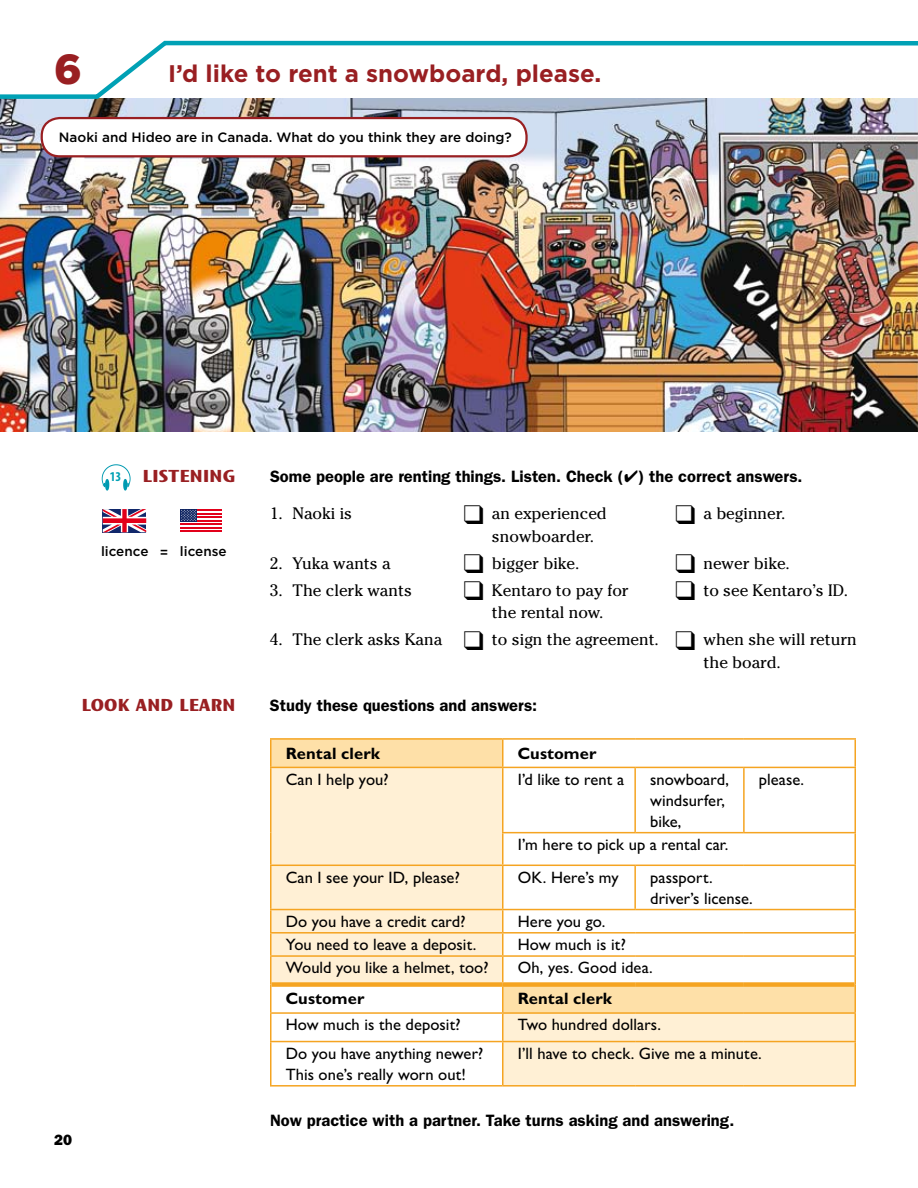
<style>
.page{position:relative;width:918px;height:1188px;background:#fff}
.page>*{position:absolute;margin:0;border:0;box-sizing:border-box;transform-origin:0 0}
.t1{font:900 42px "Gotham";color:#991f22}
.t2{font:700 24px "Gotham";color:#991f22}
.t3{font:500 16.5px/21px "Gill Sans MT Std";color:#000}
.t4{font:16.5px/22.5px "Cheltenham Std";color:#000}
.t5{font:600 16.5px "ITC Franklin Gothic Std";color:#000}
.t6{font:700 16.5px "Gill Sans MT Std";letter-spacing:.005em;color:#000}
.t7{font:900 16.5px "Mosquito Std";letter-spacing:.02em;color:#991f22}
.t8{font:15px "ITC Franklin Gothic Std Hvy";color:#000}
.t9{font:500 13.5px "Gotham";color:#000}
.t10{font:700 condensed 13.5px "Myriad Pro";color:#00a1b5}
</style>
<div class="page">
<img style="left:0;top:101px;width:918px;height:331px">
<div style="left:271px;top:739px;width:232px;height:28px;background:#fee0a8"></div>
<div style="left:272px;top:768px;width:230px;height:214px;background:#fff0d5"></div>
<div style="left:503px;top:985px;width:352px;height:28px;background:#fee0a8"></div>
<div style="left:504px;top:1014px;width:350px;height:71px;background:#fff0d5"></div>
<hr style="left:270px;top:738px;width:233px;height:2px;background:#f5a421">
<hr style="left:270px;top:740px;width:2px;height:27px;background:#f5a421">
<hr style="left:270px;top:767px;width:233px;height:1px;background:#f5a421">
<hr style="left:270px;top:768px;width:2px;height:65px;background:#f5a421">
<hr style="left:270px;top:833px;width:2px;height:32px;background:#f5a421">
<hr style="left:270px;top:865px;width:233px;height:1px;background:#f5a421">
<hr style="left:270px;top:866px;width:2px;height:43px;background:#f5a421">
<hr style="left:270px;top:909px;width:233px;height:1px;background:#f5a421">
<hr style="left:270px;top:910px;width:2px;height:22px;background:#f5a421">
<hr style="left:270px;top:932px;width:233px;height:2px;background:#f5a421">
<hr style="left:270px;top:934px;width:2px;height:21px;background:#f5a421">
<hr style="left:270px;top:955px;width:233px;height:2px;background:#f5a421">
<hr style="left:270px;top:957px;width:2px;height:28px;background:#f5a421">
<hr style="left:270px;top:1014px;width:2px;height:27px;background:#f5a421">
<hr style="left:270px;top:1041px;width:233px;height:1px;background:#f5a421">
<hr style="left:270px;top:1042px;width:2px;height:43px;background:#f5a421">
<hr style="left:270px;top:1085px;width:233px;height:2px;background:#f5a421">
<hr style="left:503px;top:738px;width:132px;height:2px;background:#f5a421">
<hr style="left:502px;top:740px;width:2px;height:27px;background:#f5a421">
<hr style="left:635px;top:738px;width:109px;height:2px;background:#f5a421">
<hr style="left:744px;top:738px;width:112px;height:2px;background:#f5a421">
<hr style="left:854px;top:740px;width:2px;height:27px;background:#f5a421">
<hr style="left:503px;top:767px;width:132px;height:1px;background:#f5a421">
<hr style="left:502px;top:768px;width:2px;height:64px;background:#f5a421">
<hr style="left:635px;top:767px;width:109px;height:1px;background:#f5a421">
<hr style="left:634px;top:768px;width:2px;height:64px;background:#f5a421">
<hr style="left:744px;top:767px;width:112px;height:1px;background:#f5a421">
<hr style="left:743px;top:768px;width:2px;height:64px;background:#f5a421">
<hr style="left:854px;top:768px;width:2px;height:64px;background:#f5a421">
<hr style="left:502px;top:832px;width:133px;height:1px;background:#f5a421">
<hr style="left:502px;top:833px;width:2px;height:32px;background:#f5a421">
<hr style="left:635px;top:832px;width:109px;height:1px;background:#f5a421">
<hr style="left:744px;top:832px;width:112px;height:1px;background:#f5a421">
<hr style="left:854px;top:833px;width:2px;height:32px;background:#f5a421">
<hr style="left:503px;top:865px;width:132px;height:1px;background:#f5a421">
<hr style="left:502px;top:866px;width:2px;height:43px;background:#f5a421">
<hr style="left:635px;top:865px;width:109px;height:1px;background:#f5a421">
<hr style="left:634px;top:866px;width:2px;height:43px;background:#f5a421">
<hr style="left:744px;top:865px;width:112px;height:1px;background:#f5a421">
<hr style="left:854px;top:866px;width:2px;height:43px;background:#f5a421">
<hr style="left:503px;top:909px;width:132px;height:1px;background:#f5a421">
<hr style="left:502px;top:910px;width:2px;height:22px;background:#f5a421">
<hr style="left:635px;top:909px;width:109px;height:1px;background:#f5a421">
<hr style="left:744px;top:909px;width:112px;height:1px;background:#f5a421">
<hr style="left:854px;top:910px;width:2px;height:22px;background:#f5a421">
<hr style="left:503px;top:932px;width:132px;height:2px;background:#f5a421">
<hr style="left:502px;top:934px;width:2px;height:21px;background:#f5a421">
<hr style="left:635px;top:932px;width:109px;height:2px;background:#f5a421">
<hr style="left:744px;top:932px;width:112px;height:2px;background:#f5a421">
<hr style="left:854px;top:934px;width:2px;height:21px;background:#f5a421">
<hr style="left:503px;top:955px;width:132px;height:2px;background:#f5a421">
<hr style="left:502px;top:957px;width:2px;height:25px;background:#f5a421">
<hr style="left:635px;top:955px;width:109px;height:2px;background:#f5a421">
<hr style="left:744px;top:955px;width:112px;height:2px;background:#f5a421">
<hr style="left:854px;top:957px;width:2px;height:28px;background:#f5a421">
<hr style="left:502px;top:1014px;width:2px;height:27px;background:#f5a421">
<hr style="left:854px;top:1014px;width:2px;height:27px;background:#f5a421">
<hr style="left:503px;top:1041px;width:132px;height:1px;background:#f5a421">
<hr style="left:502px;top:1042px;width:2px;height:43px;background:#f5a421">
<hr style="left:635px;top:1041px;width:109px;height:1px;background:#f5a421">
<hr style="left:744px;top:1041px;width:112px;height:1px;background:#f5a421">
<hr style="left:854px;top:1042px;width:2px;height:43px;background:#f5a421">
<hr style="left:503px;top:1085px;width:132px;height:2px;background:#f5a421">
<hr style="left:635px;top:1085px;width:109px;height:2px;background:#f5a421">
<hr style="left:744px;top:1085px;width:112px;height:2px;background:#f5a421">
<div style="left:272px;top:982px;width:231px;height:5px;background:#f5a421"></div>
<div style="left:503px;top:982px;width:132px;height:5px;background:#f5a421"></div>
<div style="left:635px;top:982px;width:109px;height:5px;background:#f5a421"></div>
<div style="left:744px;top:982px;width:110px;height:5px;background:#f5a421"></div>
<hr style="left:270px;top:985px;width:2px;height:27px;background:#f5a421">
<hr style="left:502px;top:987px;width:2px;height:25px;background:#f5a421">
<hr style="left:854px;top:985px;width:2px;height:27px;background:#f5a421">
<hr style="left:270px;top:1012px;width:233px;height:2px;background:#f5a421">
<hr style="left:503px;top:1012px;width:132px;height:2px;background:#f5a421">
<hr style="left:635px;top:1012px;width:109px;height:2px;background:#f5a421">
<hr style="left:744px;top:1012px;width:112px;height:2px;background:#f5a421">
<svg style="left:102px;top:464px;width:29px;height:27px"></svg>
<svg style="left:0;top:40px;width:918px;height:61px"></svg>
<div style="left:42px;top:118px;width:485px;height:38px;background:#fff;border-radius:18px"></div>
<div style="left:41px;top:117px;width:487px;height:40px;border:2px solid #991f22;border-radius:18px"></div>
<hr style="left:180px;top:509px;width:42px;height:2px;background:#e2001a">
<hr style="left:180px;top:513px;width:42px;height:1px;background:#e2001a">
<hr style="left:180px;top:516px;width:42px;height:2px;background:#e2001a">
<hr style="left:180px;top:520px;width:42px;height:1px;background:#e2001a">
<hr style="left:180px;top:523px;width:42px;height:2px;background:#e2001a">
<hr style="left:180px;top:527px;width:42px;height:1px;background:#e2001a">
<hr style="left:180px;top:530px;width:42px;height:2px;background:#e2001a">
<div style="left:180px;top:509px;width:17px;height:12px;background:#102562"></div>
<svg style="left:181px;top:510px;width:15px;height:11px"></svg>
<svg style="left:103px;top:509px;width:43px;height:23px"></svg>
<h1 class="t1" style="left:54px;top:40px;width:29px">6</h1>
<h2 class="t2" style="left:168px;top:57px;width:435px">I’d like to rent a snowboard, please.</h2>
<p class="t9" style="left:59px;top:129px;width:454px">Naoki and Hideo are in Canada. What do you think they are doing?</p>
<p class="t10" style="left:110px;top:468px;width:13px">13</p>
<p class="t7" style="left:143px;top:466px;width:94px">LISTENING</p>
<p class="t9" style="left:101px;top:542px;width:127px">licence = license</p>
<p class="t7" style="left:82px;top:695px;width:155px">LOOK AND LEARN</p>
<p class="t8" style="left:54px;top:1131px;width:19px">20</p>
<p class="t5" style="left:270px;top:466px;width:534px">Some people are renting things. Listen. Check (✔) the correct answers.</p>
<p class="t4" style="left:270px;top:502px;width:84px">1. Naoki is</p>
<p class="t4" style="left:464px;top:502px;width:145px">❑ an experienced</p>
<p class="t4" style="left:675px;top:502px;width:112px">❑ a beginner.</p>
<p class="t4" style="left:492px;top:525px;width:104px">snowboarder.</p>
<p class="t4" style="left:270px;top:552px;width:122px">2. Yuka wants a</p>
<p class="t4" style="left:464px;top:552px;width:117px">❑ bigger bike.</p>
<p class="t4" style="left:675px;top:552px;width:116px">❑ newer bike.</p>
<p class="t4" style="left:270px;top:579px;width:143px">3. The clerk wants</p>
<p class="t4" style="left:464px;top:579px;width:167px">❑ Kentaro to pay for</p>
<p class="t4" style="left:675px;top:579px;width:175px">❑ to see Kentaro’s ID.</p>
<p class="t4" style="left:492px;top:601px;width:113px">the rental now.</p>
<p class="t4" style="left:703px;top:628px;width:155px;text-indent:-434px">4. The clerk asks Kana ❑ to sign the agreement. ❑ when she will return the board.</p>
<p class="t5" style="left:270px;top:696px;width:269px">Study these questions and answers:</p>
<p class="t6" style="left:286px;top:743px;width:96px">Rental clerk</p>
<p class="t6" style="left:518px;top:743px;width:80px">Customer</p>
<p class="t3" style="left:286px;top:768px;width:105px">Can I help you?</p>
<p class="t3" style="left:518px;top:768px;width:108px">I’d like to rent a</p>
<p class="t3" style="left:650px;top:768px;width:80px">snowboard, windsurfer, bike,</p>
<p class="t3" style="left:759px;top:768px;width:47px">please.</p>
<p class="t3" style="left:518px;top:834px;width:212px">I’m here to pick up a rental car.</p>
<p class="t3" style="left:286px;top:866px;width:176px">Can I see your ID, please?</p>
<p class="t3" style="left:518px;top:866px;width:102px">OK. Here’s my</p>
<p class="t3" style="left:650px;top:866px;width:104px">passport. driver’s license.</p>
<p class="t3" style="left:286px;top:910px;width:182px">Do you have a credit card?</p>
<p class="t3" style="left:518px;top:910px;width:89px">Here you go.</p>
<p class="t3" style="left:286px;top:934px;width:192px">You need to leave a deposit.</p>
<p class="t3" style="left:518px;top:934px;width:110px">How much is it?</p>
<p class="t3" style="left:286px;top:957px;width:205px">Would you like a helmet, too?</p>
<p class="t3" style="left:518px;top:957px;width:136px">Oh, yes. Good idea.</p>
<p class="t6" style="left:286px;top:989px;width:80px">Customer</p>
<p class="t6" style="left:518px;top:989px;width:96px">Rental clerk</p>
<p class="t3" style="left:286px;top:1014px;width:176px">How much is the deposit?</p>
<p class="t3" style="left:518px;top:1014px;width:145px">Two hundred dollars.</p>
<p class="t3" style="left:286px;top:1042px;width:199px">Do you have anything newer?<br>This one’s really worn out!</p>
<p class="t3" style="left:518px;top:1042px;width:246px">I’ll have to check. Give me a minute.</p>
<p class="t5" style="left:270px;top:1110px;width:466px">Now practice with a partner. Take turns asking and answering.</p>
</div>
